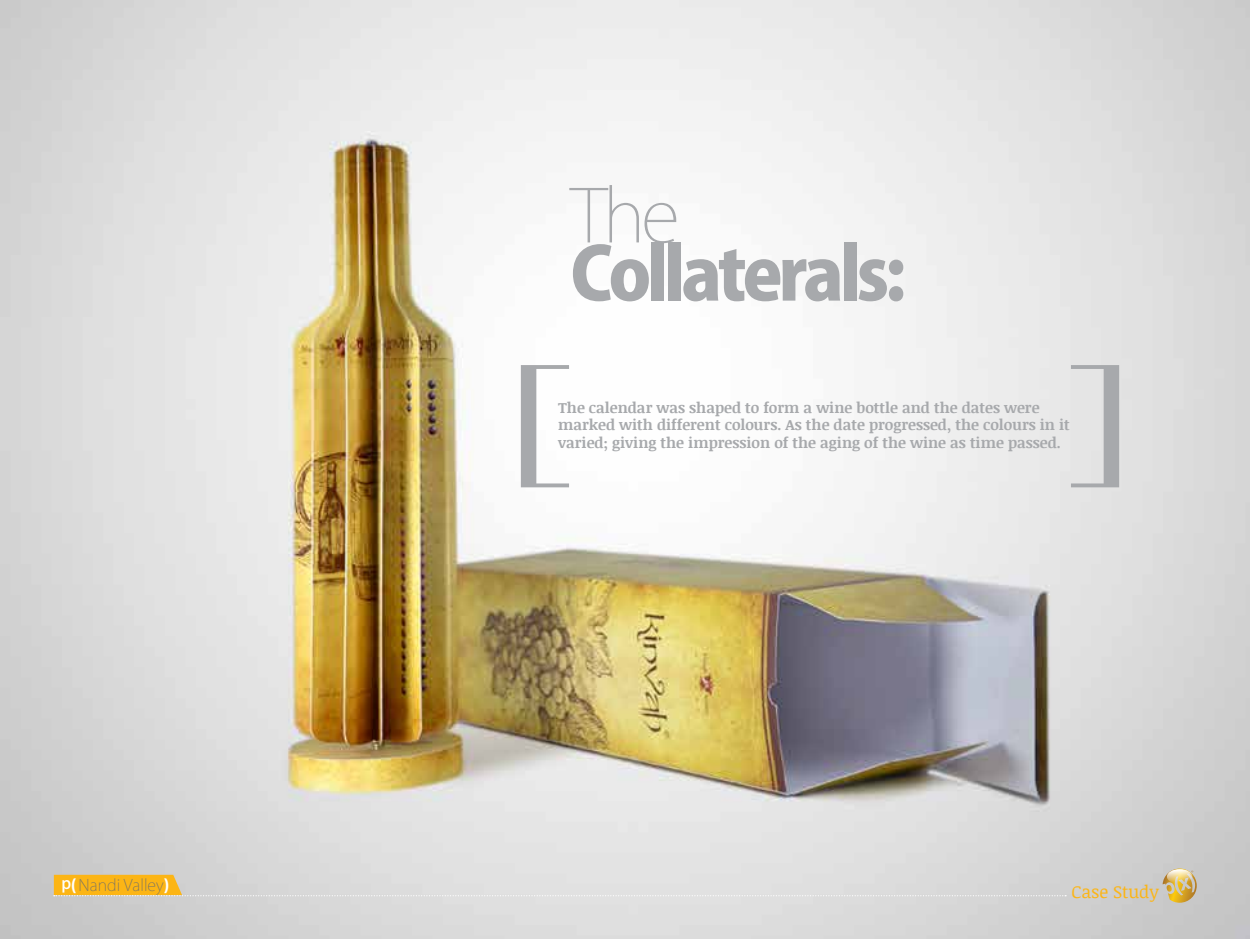
<style>
.page{position:relative;width:1250px;height:939px;background:#fff}
.page>*{position:absolute;margin:0;border:0;box-sizing:border-box;transform-origin:0 0}
.t1{font:800 72.12px "Koz Go Pr 6 N";letter-spacing:-.06em;color:#a7a9ac}
.t2{font:200 72.12px "Koz Go Pr 6 N";color:#a7a9ac}
.t3{font:17.5px "Noticia Text";color:#fcb515}
.t4{font:200 16px "Koz Go Pr 6 N";color:#6b6c6f}
.t5{font:700 15px/17.5px "Noticia Text";color:#a7a9ac}
.s1{font-weight:500;color:#fff}
.s2{font-weight:800;color:#fff}
</style>
<div class="page">
<img style="left:0;top:0;width:1250px;height:939px">
<svg style="left:1071px;top:73px;width:48px;height:781px;background:#dcdcdc"></svg>
<svg style="left:521px;top:73px;width:48px;height:781px"></svg>
<svg style="left:1163px;top:868px;width:34px;height:34px"></svg>
<svg style="left:54px;top:875px;width:1012px;height:21px;background:#e0d7c5"></svg>
<p class="t4" style="left:61px;top:876px;width:109px"><span class="s1">p</span><span class="s2">(</span> Nandi Valley<span class="s2">)</span></p>
<h1 class="t2" style="left:570px;top:175px;width:111px">The</h1>
<h1 class="t1" style="left:570px;top:233px;width:337px">Collaterals:</h1>
<p class="t5" style="left:558px;top:398px;width:513px">The calendar was shaped to form a wine bottle and the dates were marked with different colours. As the date progressed, the colours in it varied; giving the impression of the aging of the wine as time passed.</p>
<p class="t3" style="left:1071px;top:879px;width:89px">Case Study</p>
</div>
